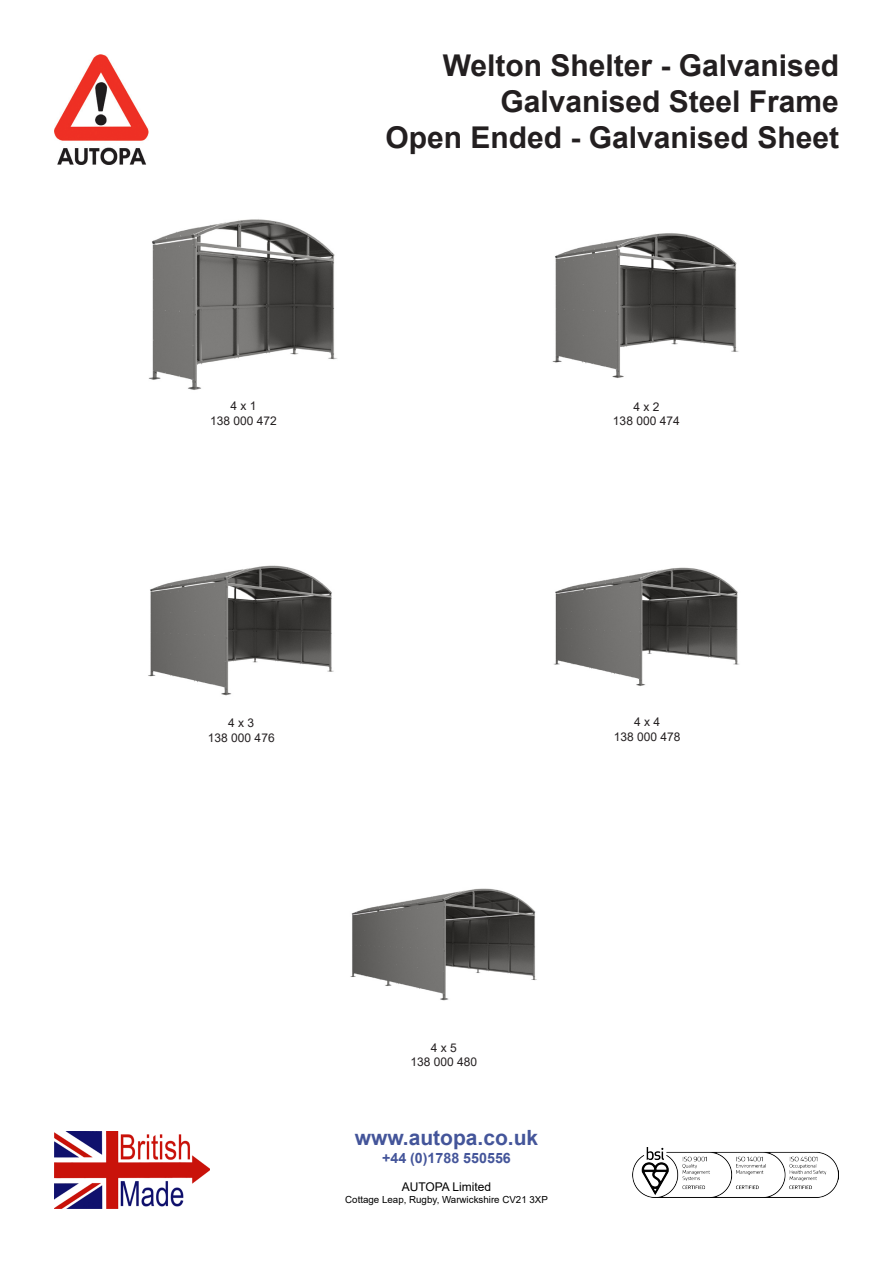
<style>
.page{position:relative;width:893px;height:1263px;background:#fff}
.page>*{position:absolute;margin:0;border:0;box-sizing:border-box;transform-origin:0 0}
.t1{font:700 30px "Arial";color:#231f20}
.t2{font:700 21px "Arial";color:#44559a}
.t3{font:700 14.25px "Arial";color:#44559a}
.t4{font:12px "Arial";color:#231f20}
.t5{font:12px "Arial";color:#000}
.t6{font:9.75px "Arial";color:#000}
</style>
<div class="page">
<img style="left:54px;top:54px;width:95px;height:111px">
<img style="left:54px;top:1131px;width:156px;height:78px">
<img style="left:633px;top:1147px;width:206px;height:51px">
<img style="left:149px;top:219px;width:188px;height:171px">
<img style="left:552px;top:233px;width:187px;height:145px">
<img style="left:148px;top:565px;width:186px;height:131px">
<img style="left:553px;top:567px;width:186px;height:119px">
<img style="left:350px;top:888px;width:187px;height:113px">
<p class="t4" style="left:230px;top:398px;width:28px">4 x 1</p>
<p class="t4" style="left:210px;top:412px;width:68px">138 000 472</p>
<p class="t1" style="left:443px;top:44px;width:398px">Welton Shelter - Galvanised</p>
<p class="t1" style="left:500px;top:80px;width:340px">Galvanised Steel Frame</p>
<p class="t1" style="left:385px;top:116px;width:455px">Open Ended - Galvanised Sheet</p>
<p class="t4" style="left:633px;top:398px;width:28px">4 x 2</p>
<p class="t4" style="left:613px;top:412px;width:68px">138 000 474</p>
<p class="t4" style="left:228px;top:715px;width:28px">4 x 3</p>
<p class="t4" style="left:208px;top:729px;width:68px">138 000 476</p>
<p class="t4" style="left:634px;top:714px;width:28px">4 x 4</p>
<p class="t4" style="left:614px;top:728px;width:68px">138 000 478</p>
<p class="t4" style="left:431px;top:1039px;width:28px">4 x 5</p>
<p class="t4" style="left:410px;top:1053px;width:68px">138 000 480</p>
<p class="t2" style="left:355px;top:1123px;width:185px">www.autopa.co.uk</p>
<p class="t3" style="left:382px;top:1147px;width:130px">+44 (0)1788 550556</p>
<p class="t5" style="left:402px;top:1179px;width:91px">AUTOPA Limited</p>
<p class="t6" style="left:345px;top:1193px;width:204px">Cottage Leap, Rugby, Warwickshire CV21 3XP</p>
</div>
